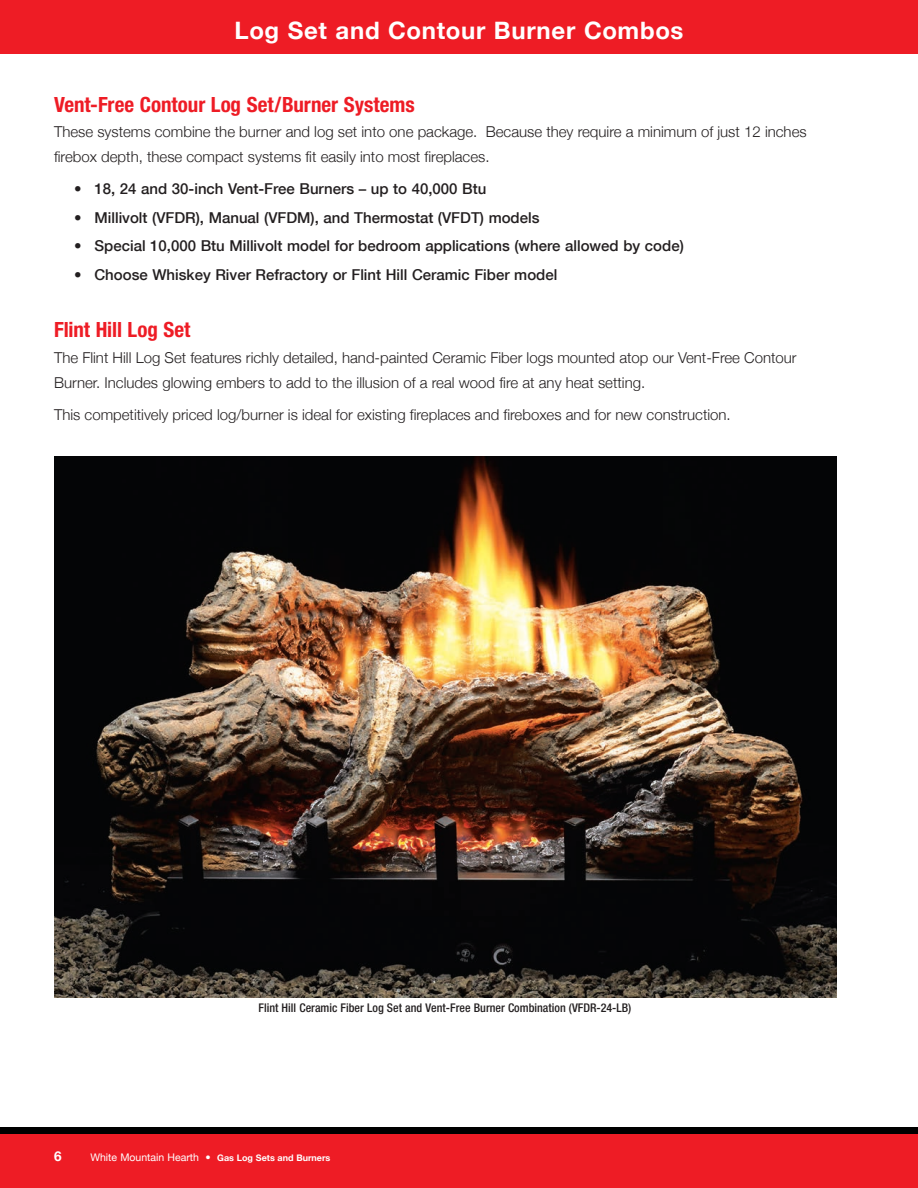
<style>
.page{position:relative;width:918px;height:1188px;background:#fff}
.page>*{position:absolute;margin:0;border:0;box-sizing:border-box;transform-origin:0 0}
.t1{font:700 24px "Helvetica Neue";letter-spacing:.025em;color:#fff}
.t2{font:700 condensed 21px "Helvetica Neue";color:#ee1c25}
.Log_Body_Paragraph{font:300 15px/25.2px "Helvetica Neue";color:#231f20}
.t3{font:500 15px "Helvetica Neue";color:#231f20}
.t4{font:700 13.5px "Helvetica Neue";color:#fff}
.t5{font:500 condensed 12px "Helvetica Neue";color:#231f20}
.t6{font:10.5px "Helvetica Neue";color:#fff}
.s1{font-weight:700;font-style:italic}
.s2{font-weight:700;font-size:9px}
</style>
<div class="page">
<div style="left:0;top:0;width:918px;height:54px;background:#ee1c25"></div>
<div style="left:0;top:1127px;width:918px;height:61px;background:#000"></div>
<div style="left:0;top:1134px;width:918px;height:54px;background:#ee1c25"></div>
<img style="left:54px;top:457px;width:783px;height:540px">
<hr style="left:917px;top:1127px;width:1px;height:61px;background:#000">
<p class="t1" style="left:235px;top:15px;width:450px">Log Set and Contour Burner Combos</p>
<p class="t2" style="left:54px;top:92px;width:362px">Vent-Free Contour Log Set/Burner Systems</p>
<p class="Log_Body_Paragraph" style="left:54px;top:119px;width:754px">These systems combine the burner and log set into one package. Because they require a minimum of just 12 inches firebox depth, these compact systems fit easily into most fireplaces.</p>
<p class="t3" style="left:74px;top:180px;width:414px"><span class="s1">•</span> 18, 24 and 30-inch Vent-Free Burners – up to 40,000 Btu</p>
<p class="t3" style="left:74px;top:208px;width:467px"><span class="s1">•</span> Millivolt (VFDR), Manual (VFDM), and Thermostat (VFDT) models</p>
<p class="t3" style="left:74px;top:237px;width:611px"><span class="s1">•</span> Special 10,000 Btu Millivolt model for bedroom applications (where allowed by code)</p>
<p class="t3" style="left:74px;top:266px;width:485px"><span class="s1">•</span> Choose Whiskey River Refractory or Flint Hill Ceramic Fiber model</p>
<p class="t2" style="left:54px;top:317px;width:138px">Flint Hill Log Set</p>
<p class="Log_Body_Paragraph" style="left:54px;top:344px;width:744px">The Flint Hill Log Set features richly detailed, hand-painted Ceramic Fiber logs mounted atop our Vent-Free Contour<br>Burner. Includes glowing embers to add to the illusion of a real wood fire at any heat setting.</p>
<p class="Log_Body_Paragraph" style="left:54px;top:401px;width:678px">This competitively priced log/burner is ideal for existing fireplaces and fireboxes and for new construction.</p>
<p class="t5" style="left:258px;top:1001px;width:374px">Flint Hill Ceramic Fiber Log Set and Vent-Free Burner Combination (VFDR-24-LB)</p>
<p class="t4" style="left:54px;top:1148px;width:9px">6</p>
<p class="t6" style="left:90px;top:1151px;width:242px">White Mountain Hearth • <span class="s2">Gas Log Sets and Burners</span></p>
</div>
